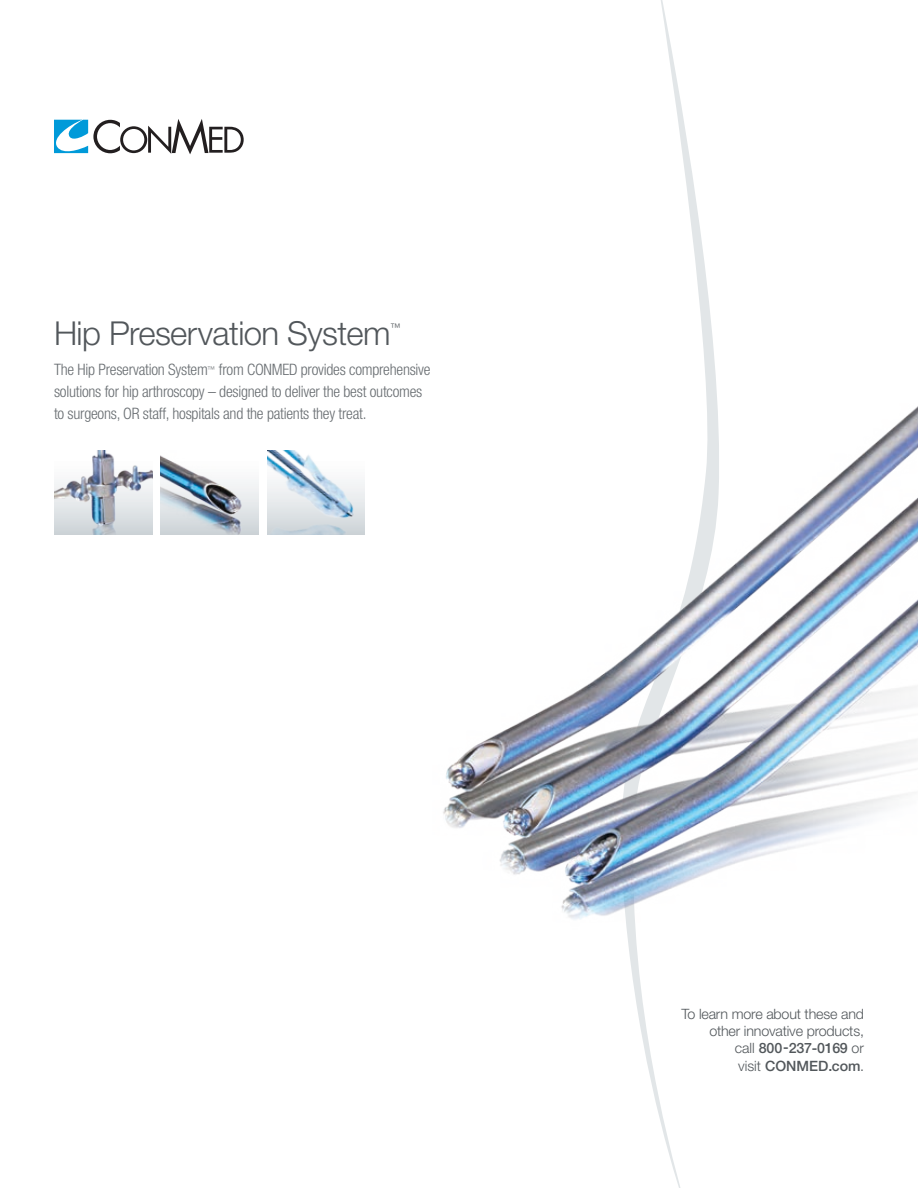
<style>
.page{position:relative;width:918px;height:1188px;background:#fff}
.page>*{position:absolute;margin:0;border:0;box-sizing:border-box;transform-origin:0 0}
.t1{font:300 33px "Helvetica Neue LT Std";letter-spacing:-.02em;color:#52575b}
.t2{font:300 condensed 15.75px/21.8px "Helvetica Neue LT Std";letter-spacing:-.015em;color:#686d71}
.t3{font:300 14.25px/17.2px "Helvetica Neue LT Std";letter-spacing:-.01em;color:#52575b;text-align:right}
.t4{font:300 10.5px "Helvetica Neue LT Std";color:#52575b}
.s1{font-weight:500}
</style>
<div class="page">
<svg style="left:627px;top:0;width:91px;height:1188px"></svg>
<img style="left:55px;top:450px;width:97px;height:84px">
<div style="left:161px;top:450px;width:98px;height:84px;background:linear-gradient(to bottom,#fff,#d1d7db)"></div>
<img style="left:161px;top:450px;width:96px;height:84px">
<img style="left:267px;top:450px;width:98px;height:84px">
<img style="left:443px;top:403px;width:475px;height:529px">
<svg style="left:54px;top:119px;width:190px;height:35px"></svg>
<h1 class="t1" style="left:54px;top:313px;width:338px">Hip Preservation System</h1>
<p class="t4" style="left:390px;top:321px;width:12px">™</p>
<p class="t2" style="left:54px;top:359px;width:378px">The Hip Preservation System<sup>™</sup> from CONMED provides comprehensive solutions for hip arthroscopy – designed to deliver the best outcomes to surgeons, OR staff, hospitals and the patients they treat.</p>
<p class="t3" style="left:681px;top:1005px;width:184px">To learn more about these and other innovative products,<br>call <span class="s1">800-237-0169</span> or<br>visit <span class="s1">CONMED.com</span>.</p>
</div>
